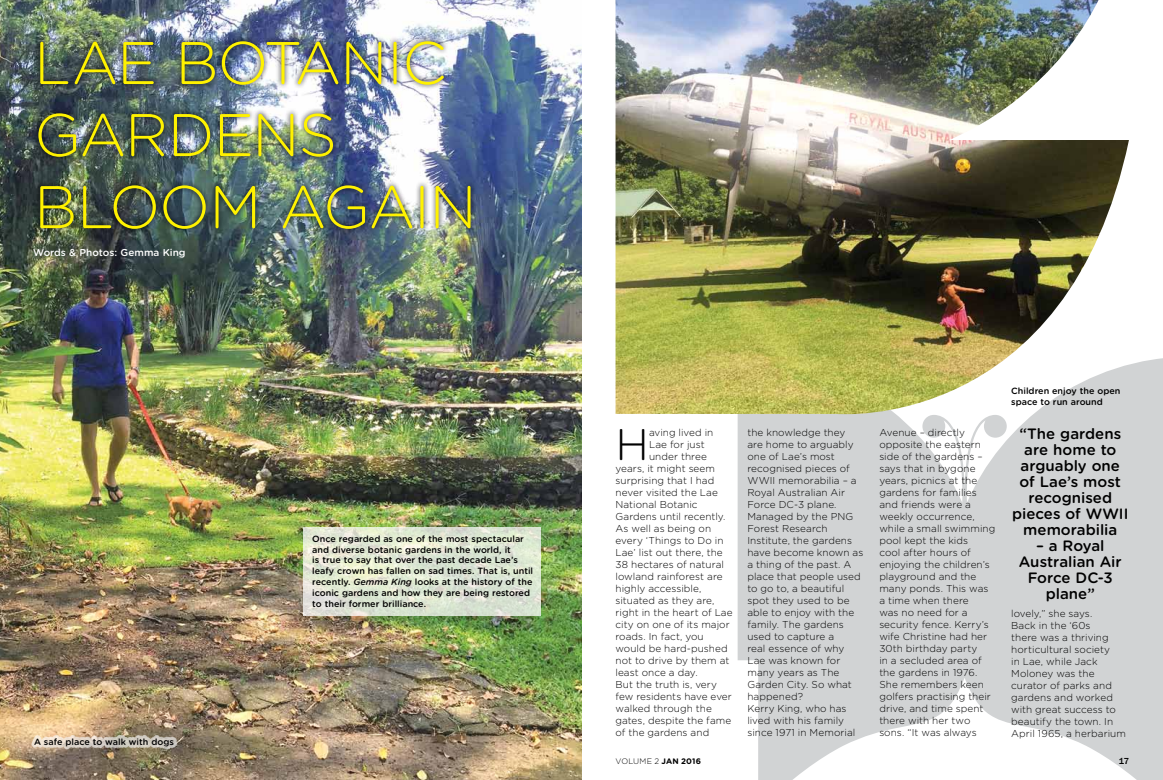
<style>
.page{position:relative;width:1163px;height:780px;background:#fff}
.page>*{position:absolute;margin:0;border:0;box-sizing:border-box;transform-origin:0 0}
.t1{font:300 60px/72px "Gotham Rounded";letter-spacing:-.025em;color:#fff200}
.t2{font:300 44.1px "Gotham Rounded";color:#000}
.t3{font:500 15px/16px "Gotham Rounded";color:#000;text-align:center}
.t4{font:300 10px/12px "Gotham Rounded";letter-spacing:.005em;color:#000}
.t5{font:500 10px "Gotham Rounded";color:#fff}
.t6{font:500 9px/10.8px "Gotham Rounded";color:#000}
.t7{font:500 9px "Franklin Gothic";color:#000}
.t8{font:300 8px "Gotham Rounded";letter-spacing:.025em;color:#000}
.s1{font-style:italic}
.s2{font-weight:700}
</style>
<div class="page">
<svg style="left:737px;top:358px;width:425px;height:422px;background:#d7d9da"></svg>
<img style="left:0;top:0;width:581px;height:780px">
<div style="left:32px;top:35px;width:444px;height:200px;background:#000;opacity:.75"></div>
<div style="left:31px;top:735px;width:145px;height:14px;background:#fff;opacity:.63"></div>
<img style="left:615px;top:0;width:513px;height:415px">
<svg style="left:303px;top:527px;width:238px;height:88px;background:#dfe6d4"></svg>
<h1 class="t1" style="left:34px;top:24px;width:444px">LAE BOTANIC<br>GARDENS<br>BLOOM AGAIN</h1>
<p class="t5" style="left:33px;top:245px;width:154px">Words &amp; Photos: Gemma King</p>
<p class="t6" style="left:34px;top:735px;width:141px">A safe place to walk with dogs</p>
<p class="t6" style="left:312px;top:533px;width:222px">Once regarded as one of the most spectacular and diverse botanic gardens in the world, it<br>is true to say that over the past decade Lae’s leafy crown has fallen on sad times. That is, until recently. <span class="s1">Gemma King</span> looks at the history of the iconic gardens and how they are being restored to their former brilliance.</p>
<h2 class="t2" style="left:615px;top:415px;width:35px">H</h2>
<p class="t4" style="left:649px;top:426px;width:66px">aving lived in</p>
<p class="t4" style="left:649px;top:438px;width:57px">Lae for just</p>
<p class="t4" style="left:649px;top:450px;width:59px">under three</p>
<p class="t4" style="left:615px;top:462px;width:101px">years, it might seem</p>
<p class="t4" style="left:615px;top:474px;width:100px">surprising that I had</p>
<p class="t4" style="left:615px;top:486px;width:104px">never visited the Lae</p>
<p class="t4" style="left:615px;top:498px;width:83px">National Botanic</p>
<p class="t4" style="left:615px;top:510px;width:112px">Gardens until recently.</p>
<p class="t4" style="left:615px;top:522px;width:97px">As well as being on</p>
<p class="t4" style="left:615px;top:534px;width:109px">every ‘Things to Do in</p>
<p class="t4" style="left:615px;top:546px;width:109px">Lae’ list out there, the</p>
<p class="t4" style="left:615px;top:558px;width:110px">38 hectares of natural</p>
<p class="t4" style="left:615px;top:570px;width:109px">lowland rainforest are</p>
<p class="t4" style="left:615px;top:582px;width:87px">highly accessible,</p>
<p class="t4" style="left:615px;top:594px;width:100px">situated as they are,</p>
<p class="t4" style="left:615px;top:606px;width:119px">right in the heart of Lae</p>
<p class="t4" style="left:615px;top:618px;width:116px">city on one of its major</p>
<p class="t4" style="left:615px;top:630px;width:90px">roads. In fact, you</p>
<p class="t4" style="left:615px;top:642px;width:114px">would be hard-pushed</p>
<p class="t4" style="left:615px;top:654px;width:115px">not to drive by them at</p>
<p class="t4" style="left:615px;top:666px;width:84px">least once a day.</p>
<p class="t4" style="left:615px;top:678px;width:103px">But the truth is, very</p>
<p class="t4" style="left:615px;top:690px;width:118px">few residents have ever</p>
<p class="t4" style="left:615px;top:702px;width:98px">walked through the</p>
<p class="t4" style="left:615px;top:714px;width:117px">gates, despite the fame</p>
<p class="t4" style="left:615px;top:726px;width:95px">of the gardens and</p>
<p class="t4" style="left:747px;top:426px;width:117px">the knowledge they are home to arguably one of Lae’s most recognised pieces of<br>WWII memorabilia – a<br>Royal Australian Air<br>Force DC-3 plane.<br>Managed by the PNG<br>Forest Research<br>Institute, the gardens have become known as a thing of the past. A place that people used to go to, a beautiful spot they used to be able to enjoy with the family. The gardens used to capture a<br>real essence of why<br>Lae was known for many years as The<br>Garden City. So what happened?<br>Kerry King, who has lived with his family since 1971 in Memorial</p>
<p class="t4" style="left:879px;top:426px;width:117px">Avenue – directly opposite the eastern side of the gardens – says that in bygone years, picnics at the gardens for families and friends were a weekly occurrence, while a small swimming pool kept the kids<br>cool after hours of enjoying the children’s playground and the many ponds. This was a time when there<br>was no need for a security fence. Kerry’s wife Christine had her<br>30th birthday party<br>in a secluded area of the gardens in 1976.<br>She remembers keen golfers practising their drive, and time spent there with her two sons. “It was always</p>
<p class="t6" style="left:1011px;top:385px;width:111px">Children enjoy the open space to run around</p>
<h3 class="t3" style="left:1011px;top:425px;width:118px">“The gardens are home to arguably one of Lae’s most recognised pieces of WWII memorabilia</h3>
<h3 class="t3" style="left:1018px;top:537px;width:104px">– a Royal<br>Australian Air<br>Force DC-3 plane”</h3>
<p class="t4" style="left:1011px;top:607px;width:116px">lovely,” she says.<br>Back in the ‘60s<br>there was a thriving horticultural society<br>in Lae, while Jack<br>Moloney was the curator of parks and gardens and worked with great success to beautify the town. In<br>April 1965, a herbarium</p>
<p class="t8" style="left:615px;top:755px;width:87px">VOLUME 2 <span class="s2">JAN 2016</span></p>
<p class="t7" style="left:1118px;top:755px;width:12px">17</p>
</div>
